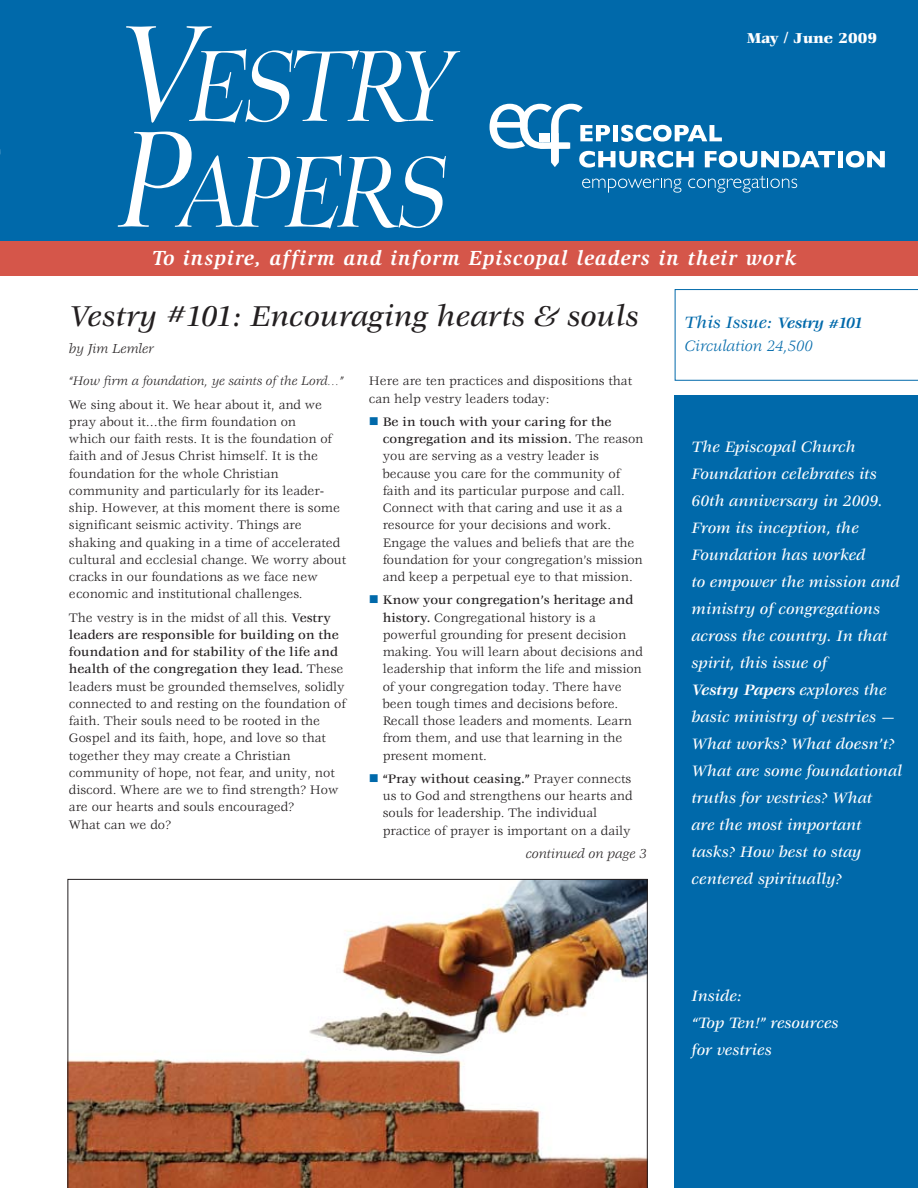
<style>
.page{position:relative;width:918px;height:1188px;background:#fff}
.page>*{position:absolute;margin:0;border:0;box-sizing:border-box;transform-origin:0 0}
.t1{font:italic 96.6px/105.8px "Be Lucian";letter-spacing:-.035em;color:#fff;scale:.9 1}
.t2{font:italic 500 31.5px "Veljovic";color:#231f20}
.t3{font:italic 700 21px "Slimbach";letter-spacing:.055em;color:#fff}
.t4{font:italic 500 18px "Veljovic";color:#0069aa}
.t5{font:italic 500 16.5px/27px "Veljovic";color:#fff}
.t6{font:italic 16.5px "Veljovic";color:#0069aa}
.t7{font:900 15.75px "Veljovic";color:#fff}
.t8{font:italic 14.25px "Veljovic";color:#231f20}
.t9{font:13.5px/17.2px "Veljovic";color:#231f20}
.t10{font:italic 13.5px "Veljovic";color:#231f20}
.s1{font-size:131.4px}
.s2{font-weight:500}
.s3{font-weight:700;font-size:16.5px}
.s4{font-weight:700}
</style>
<div class="page">
<div style="left:675px;top:395px;width:243px;height:793px;background:#0069aa"></div>
<div style="left:0;top:0;width:918px;height:258px;background:#0069aa"></div>
<div style="left:0;top:242px;width:918px;height:34px;background:#d5564a"></div>
<svg style="left:582px;top:179px;width:99px;height:14px"></svg>
<svg style="left:688px;top:176px;width:109px;height:17px"></svg>
<svg style="left:490px;top:104px;width:345px;height:64px"></svg>
<div style="left:838px;top:151px;width:5px;height:16px;background:#fff"></div>
<svg style="left:846px;top:151px;width:39px;height:17px"></svg>
<svg style="left:675px;top:289px;width:243px;height:92px"></svg>
<img style="left:68px;top:879px;width:580px;height:309px">
<h1 class="t1" style="left:121px;top:45px;width:369px"><span class="s1">V</span>ESTRY<br><span class="s1">P</span>APERS</h1>
<p class="t7" style="left:747px;top:32px;width:132px">May / June 2009</p>
<h3 class="t3" style="left:152px;top:250px;width:646px">To inspire, affirm and inform Episcopal leaders in their work</h3>
<h2 class="t2" style="left:69px;top:304px;width:571px">Vestry #101: Encouraging hearts &amp; souls</h2>
<p class="t8" style="left:69px;top:343px;width:87px">by Jim Lemler</p>
<p class="t10" style="left:69px;top:376px;width:276px">“How firm a foundation, ye saints of the Lord…”</p>
<p class="t9" style="left:69px;top:397px;width:279px">We sing about it. We hear about it, and we pray about it…the firm foundation on<br>which our faith rests. It is the foundation of faith and of Jesus Christ himself. It is the foundation for the whole Christian community and particularly for its leader&shy;ship. However, at this moment there is some significant seismic activity. Things are shaking and quaking in a time of accelerated cultural and ecclesial change. We worry about cracks in our foundations as we face new economic and institutional challenges.</p>
<p class="t9" style="left:69px;top:610px;width:278px">The vestry is in the midst of all this. <span class="s2">Vestry leaders are responsible for building on the foundation and for stability of the life and health of the congregation they lead.</span> These leaders must be grounded themselves, solidly connected to and resting on the foundation of faith. Their souls need to be rooted in the Gospel and its faith, hope, and love so that together they may create a Christian community of hope, not fear, and unity, not discord. Where are we to find strength? How are our hearts and souls encouraged?<br>What can we do?</p>
<p class="t9" style="left:369px;top:374px;width:265px">Here are ten practices and dispositions that can help vestry leaders today:</p>
<p class="t9" style="left:383px;top:414px;width:262px"><span class="s2">Be in touch with your caring for the congregation and its mission.</span> The reason you are serving as a vestry leader is because you care for the community of faith and its particular purpose and call.<br>Connect with that caring and use it as a resource for your decisions and work.<br>Engage the values and beliefs that are the foundation for your congregation’s mission and keep a perpetual eye to that mission.</p>
<p class="t9" style="left:383px;top:593px;width:262px"><span class="s2">Know your congregation’s heritage and history.</span> Congregational history is a powerful grounding for present decision making. You will learn about decisions and leadership that inform the life and mission of your congregation today. There have been tough times and decisions before.<br>Recall those leaders and moments. Learn from them, and use that learning in the present moment.</p>
<p class="t9" style="left:383px;top:771px;width:251px"><span class="s2">“Pray without ceasing.”</span> Prayer connects us to God and strengthens our hearts and souls for leadership. The individual practice of prayer is important on a daily</p>
<p class="t8" style="left:526px;top:848px;width:122px">continued on page 3</p>
<h3 class="t4" style="left:684px;top:315px;width:180px">This Issue: <span class="s3">Vestry #101</span></h3>
<p class="t6" style="left:684px;top:340px;width:130px">Circulation 24,500</p>
<p class="t5" style="left:691px;top:434px;width:212px">The Episcopal Church<br>Foundation celebrates its<br>60th anniversary in 2009.<br>From its inception, the<br>Foundation has worked<br>to empower the mission and ministry of congregations across the country. In that spirit, this issue of<br><span class="s4">Vestry Papers</span> explores the basic ministry of vestries —<br>What works? What doesn’t?<br>What are some foundational truths for vestries? What<br>are the most important tasks? How best to stay centered spiritually?</p>
<p class="t5" style="left:691px;top:983px;width:149px">Inside:<br>“Top Ten!” resources for vestries</p>
</div>
